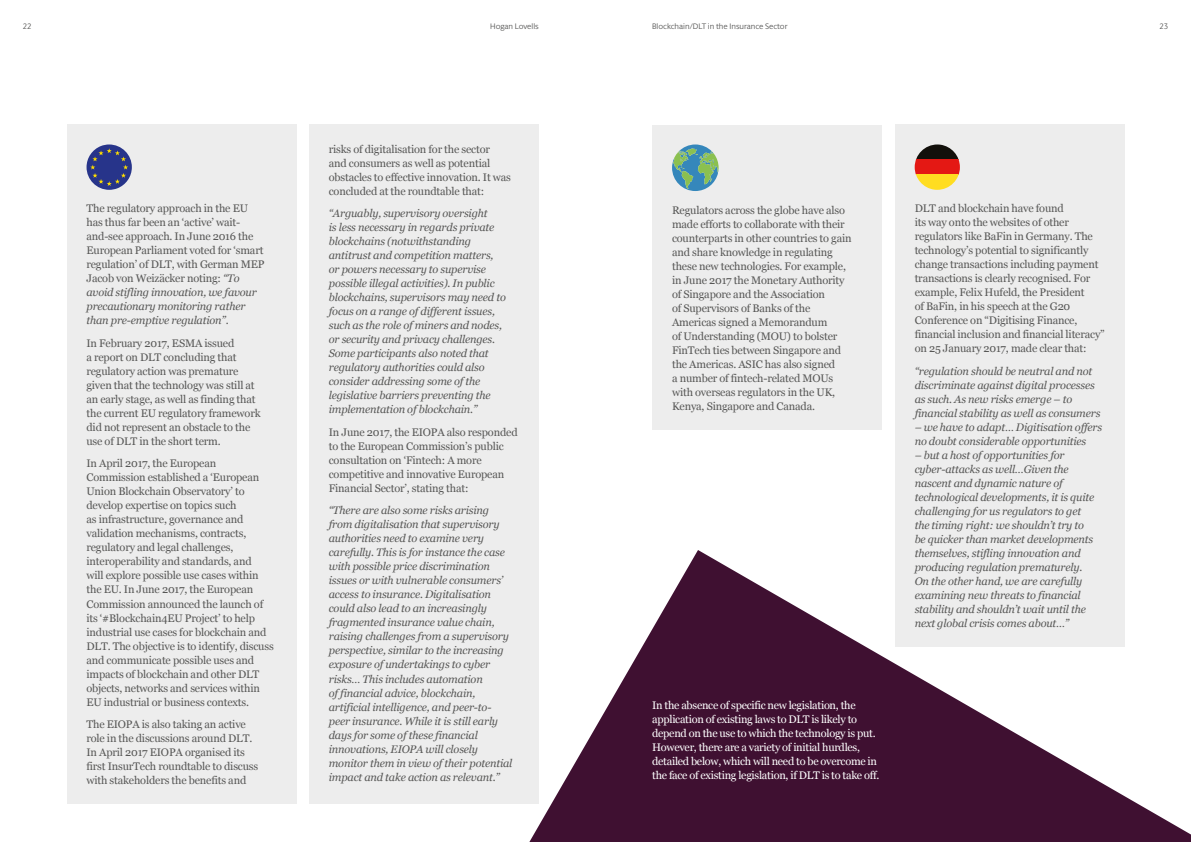
<style>
.page{position:relative;width:1191px;height:842px;background:#fff}
.page>*{position:absolute;margin:0;border:0;box-sizing:border-box;transform-origin:0 0}
.t1{font:11px/14px "Georgia";letter-spacing:-.015em;color:#575756}
.t2{font:italic 11px/14px "Georgia";letter-spacing:-.015em;color:#575756}
.t3{font:11px/14px "Georgia";letter-spacing:-.025em;color:#fff}
.t4{font:8px "Berlingske Sans Round";color:#575756}
.s1{font-style:italic}
</style>
<div class="page">
<svg style="left:529px;top:550px;width:662px;height:292px;fill:#3f1031"></svg>
<div style="left:67px;top:125px;width:229px;height:679px;background:#ededed"></div>
<svg style="left:87px;top:144px;width:45px;height:46px"></svg>
<div style="left:652px;top:125px;width:230px;height:304px;background:#ededed"></div>
<svg style="left:672px;top:144px;width:46px;height:47px"></svg>
<div style="left:895px;top:125px;width:229px;height:522px;background:#ededed"></div>
<svg style="left:915px;top:144px;width:44px;height:16px"></svg>
<div style="left:914px;top:160px;width:46px;height:15px;background:#e41814"></div>
<svg style="left:916px;top:175px;width:43px;height:15px"></svg>
<div style="left:309px;top:125px;width:230px;height:679px;background:#ededed"></div>
<p class="t4" style="left:23px;top:20px;width:10px">22</p>
<p class="t4" style="left:490px;top:20px;width:50px">Hogan Lovells</p>
<p class="t4" style="left:652px;top:20px;width:137px">Blockchain/DLT in the Insurance Sector</p>
<p class="t4" style="left:1159px;top:20px;width:10px">23</p>
<p class="t1" style="left:86px;top:202px;width:180px">The regulatory approach in the EU has thus far been an ‘active’ wait&shy;and-see approach. In June 2016 the European Parliament voted for ‘smart regulation’ of DLT, with German MEP Jacob von Weizäcker noting: <span class="s1">“To avoid stifling innovation, we favour precautionary monitoring rather than pre-emptive regulation”</span>.</p>
<p class="t1" style="left:86px;top:336px;width:176px">In February 2017, ESMA issued<br>a report on DLT concluding that regulatory action was premature given that the technology was still at an early stage, as well as finding that the current EU regulatory framework did not represent an obstacle to the use of DLT in the short term.</p>
<p class="t1" style="left:86px;top:457px;width:189px">In April 2017, the European Commission established a ‘European Union Blockchain Observatory’ to develop expertise on topics such<br>as infrastructure, governance and validation mechanisms, contracts, regulatory and legal challenges, interoperability and standards, and<br>will explore possible use cases within the EU. In June 2017, the European Commission announced the launch of its ‘#Blockchain4EU Project’ to help industrial use cases for blockchain and DLT. The objective is to identify, discuss and communicate possible uses and impacts of blockchain and other DLT objects, networks and services within EU industrial or business contexts.</p>
<p class="t1" style="left:86px;top:717px;width:173px">The EIOPA is also taking an active role in the discussions around DLT.<br>In April 2017 EIOPA organised its first InsurTech roundtable to discuss with stakeholders the benefits and</p>
<p class="t1" style="left:329px;top:142px;width:184px">risks of digitalisation for the sector<br>and consumers as well as potential obstacles to effective innovation. It was concluded at the roundtable that:</p>
<p class="t2" style="left:329px;top:206px;width:179px">“Arguably, supervisory oversight<br>is less necessary in regards private blockchains (notwithstanding antitrust and competition matters, or powers necessary to supervise possible illegal activities). In public blockchains, supervisors may need to focus on a range of different issues, such as the role of miners and nodes, or security and privacy challenges.<br>Some participants also noted that regulatory authorities could also consider addressing some of the legislative barriers preventing the implementation of blockchain.”</p>
<p class="t1" style="left:329px;top:425px;width:190px">In June 2017, the EIOPA also responded to the European Commission’s public consultation on ‘Fintech: A more competitive and innovative European Financial Sector’, stating that:</p>
<p class="t2" style="left:329px;top:504px;width:185px">“There are also some risks arising from digitalisation that supervisory authorities need to examine very carefully. This is for instance the case with possible price discrimination issues or with vulnerable consumers’ access to insurance. Digitalisation could also lead to an increasingly fragmented insurance value chain, raising challenges from a supervisory perspective, similar to the increasing exposure of undertakings to cyber risks… This includes automation<br>of financial advice, blockchain, artificial intelligence, and peer-to&shy;peer insurance. While it is still early days for some of these financial innovations, EIOPA will closely monitor them in view of their potential impact and take action as relevant.”</p>
<p class="t1" style="left:672px;top:203px;width:181px">Regulators across the globe have also made efforts to collaborate with their counterparts in other countries to gain and share knowledge in regulating these new technologies. For example, in June 2017 the Monetary Authority of Singapore and the Association<br>of Supervisors of Banks of the Americas signed a Memorandum<br>of Understanding (MOU) to bolster FinTech ties between Singapore and the Americas. ASIC has also signed<br>a number of fintech-related MOUs with overseas regulators in the UK, Kenya, Singapore and Canada.</p>
<p class="t1" style="left:914px;top:202px;width:192px">DLT and blockchain have found<br>its way onto the websites of other regulators like BaFin in Germany. The technology’s potential to significantly change transactions including payment transactions is clearly recognised. For example, Felix Hufeld, the President<br>of BaFin, in his speech at the G20<br>Conference on “Digitising Finance, financial inclusion and financial literacy” on 25 January 2017, made clear that:</p>
<p class="t2" style="left:914px;top:364px;width:187px">“regulation should be neutral and not discriminate against digital processes as such. As new risks emerge – to financial stability as well as consumers</p>
<p class="t2" style="left:914px;top:420px;width:189px">– we have to adapt… Digitisation offers no doubt considerable opportunities</p>
<p class="t2" style="left:914px;top:448px;width:181px">– but a host of opportunities for cyber-attacks as well…Given the nascent and dynamic nature of technological developments, it is quite challenging for us regulators to get the timing right: we shouldn’t try to be quicker than market developments themselves, stifling innovation and producing regulation prematurely.<br>On the other hand, we are carefully examining new threats to financial stability and shouldn’t wait until the next global crisis comes about…”</p>
<p class="t3" style="left:652px;top:698px;width:229px">In the absence of specific new legislation, the application of existing laws to DLT is likely to depend on the use to which the technology is put.<br>However, there are a variety of initial hurdles, detailed below, which will need to be overcome in the face of existing legislation, if DLT is to take off.</p>
</div>
